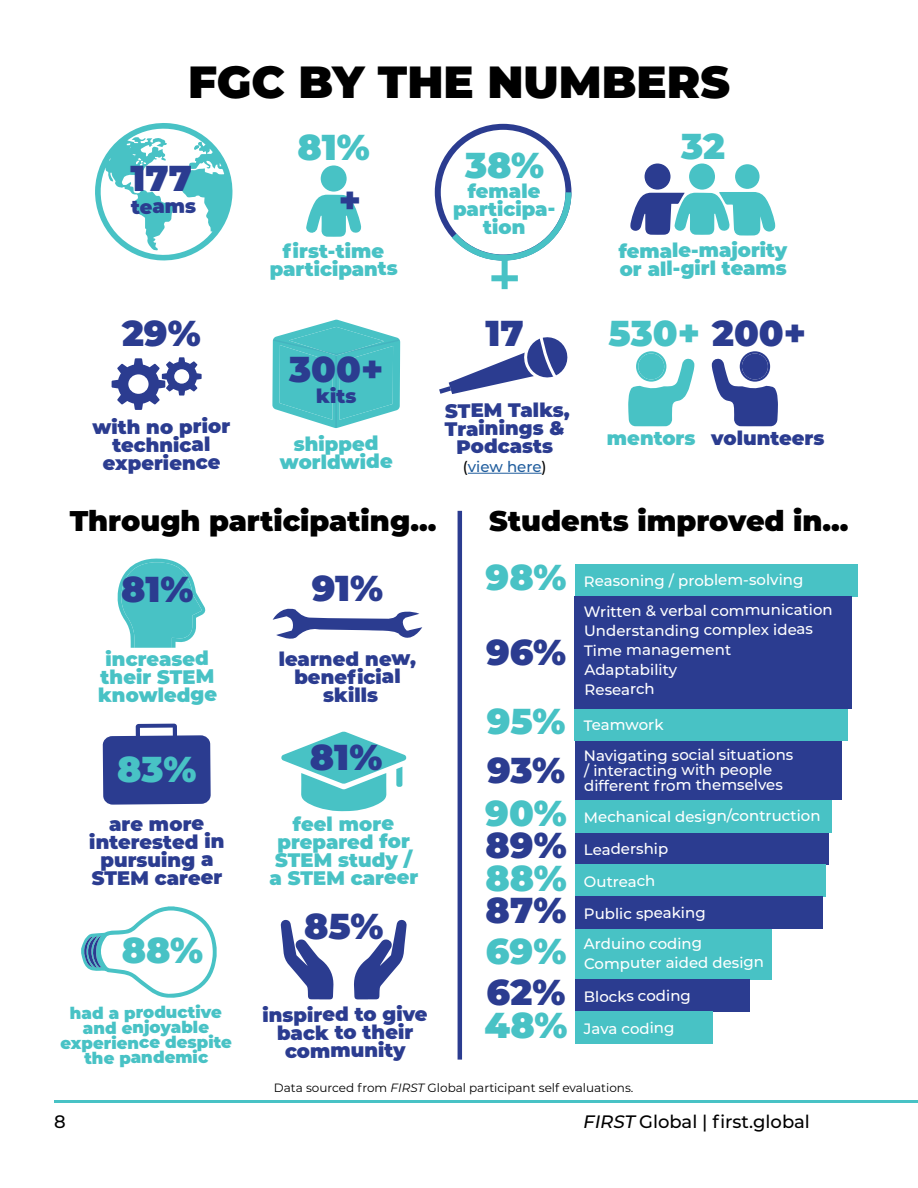
<style>
.page{position:relative;width:918px;height:1188px;background:#fff}
.page>*{position:absolute;margin:0;border:0;box-sizing:border-box;transform-origin:0 0}
.t1{font:900 45px "Montserrat";color:#000}
.t2{font:900 36px "Montserrat";color:#2b3c90}
.t3{font:900 36px/64.3px "Montserrat";color:#48c2c5}
.t4{font:900 28.5px "Montserrat";color:#000}
.t5{font:900 19.5px/18px "Montserrat";letter-spacing:-.01em;color:#2b3c90;text-align:center}
.t6{font:900 19.5px/18px "Montserrat";letter-spacing:-.01em;color:#48c2c5;text-align:center}
.t7{font:500 18px "Montserrat";color:#000}
.t8{font:900 16.5px/15px "Montserrat";color:#48c2c5;text-align:center}
.t9{font:500 15px/19.4px "Montserrat";color:#fff}
.t10{font:500 15px "Montserrat";color:#215e9e}
.t11{font:12px "Montserrat";color:#000}
.s1{color:#000}
.s2{color:#2b3c90}
.s3{color:#48c2c5}
.s4{font-style:italic}
</style>
<div class="page">
<hr style="left:54px;top:1100px;width:864px;height:3px;background:#48c2c5">
<div style="left:575px;top:740px;width:266px;height:60px;background:#2b3c90"></div>
<div style="left:575px;top:929px;width:197px;height:51px;background:#48c2c5"></div>
<div style="left:575px;top:832px;width:253px;height:33px;background:#2b3c90"></div>
<div style="left:575px;top:800px;width:257px;height:32px;background:#48c2c5"></div>
<div style="left:575px;top:865px;width:251px;height:32px;background:#48c2c5"></div>
<div style="left:575px;top:897px;width:247px;height:32px;background:#2b3c90"></div>
<div style="left:575px;top:980px;width:174px;height:32px;background:#2b3c90"></div>
<div style="left:575px;top:1012px;width:137px;height:32px;background:#48c2c5"></div>
<div style="left:575px;top:708px;width:273px;height:32px;background:#48c2c5"></div>
<div style="left:575px;top:564px;width:283px;height:32px;background:#48c2c5"></div>
<div style="left:575px;top:596px;width:277px;height:112px;background:#2b3c90"></div>
<svg style="left:117px;top:558px;width:89px;height:90px"></svg>
<svg style="left:95px;top:123px;width:138px;height:138px"></svg>
<div style="left:736px;top:165px;width:23px;height:23px;background:#48c2c5;border-radius:50%"></div>
<div style="left:735px;top:164px;width:25px;height:25px;border:2px solid #48c2c5;border-radius:50%"></div>
<div style="left:645px;top:163px;width:26px;height:27px;background:#2b3c90;border-radius:50%"></div>
<svg style="left:630px;top:192px;width:146px;height:44px"></svg>
<div style="left:689px;top:163px;width:26px;height:27px;background:#48c2c5;border-radius:50%"></div>
<svg style="left:272px;top:320px;width:129px;height:108px"></svg>
<hr style="left:335px;top:355px;width:2px;height:73px;background:#2b3c90">
<svg style="left:281px;top:920px;width:53px;height:79px"></svg>
<svg style="left:354px;top:920px;width:53px;height:79px"></svg>
<svg style="left:103px;top:724px;width:108px;height:81px;background:#48579f"></svg>
<svg style="left:281px;top:732px;width:126px;height:79px"></svg>
<svg style="left:628px;top:351px;width:66px;height:75px"></svg>
<div style="left:638px;top:354px;width:26px;height:25px;background:#48c2c5;border-radius:50%"></div>
<svg style="left:712px;top:351px;width:66px;height:75px"></svg>
<div style="left:742px;top:354px;width:26px;height:25px;background:#2b3c90;border-radius:50%"></div>
<div style="left:435px;top:124px;width:136px;height:137px;border:6px solid #2b3c90;border-radius:50%"></div>
<div style="left:502px;top:259px;width:6px;height:30px;background:#48c2c5"></div>
<div style="left:491px;top:275px;width:27px;height:6px;background:#48c2c5"></div>
<svg style="left:446px;top:186px;width:126px;height:78px"></svg>
<svg style="left:306px;top:195px;width:56px;height:42px"></svg>
<div style="left:321px;top:165px;width:26px;height:27px;background:#48c2c5;border-radius:50%"></div>
<svg style="left:273px;top:608px;width:149px;height:31px"></svg>
<svg style="left:439px;top:337px;width:129px;height:57px"></svg>
<hr style="left:468px;top:473px;width:74px;height:1px;background:#215e9e">
<svg style="left:81px;top:906px;width:136px;height:92px"></svg>
<hr style="left:458px;top:511px;width:4px;height:549px;background:#2b3c90">
<svg style="left:112px;top:357px;width:90px;height:53px"></svg>
<h1 class="t1" style="left:188px;top:49px;width:543px">FGC BY THE NUMBERS</h1>
<h2 class="t2" style="left:131px;top:151px;width:63px">177</h2>
<h3 class="t5" style="left:131px;top:196px;width:67px">teams</h3>
<h2 class="t2" style="left:122px;top:306px;width:80px">29%</h2>
<h3 class="t5" style="left:92px;top:417px;width:140px">with no prior technical experience</h3>
<h2 class="t3" style="left:297px;top:112px;width:74px">81%</h2>
<h2 class="t2" style="left:339px;top:173px;width:24px">+</h2>
<h3 class="t6" style="left:270px;top:241px;width:130px">first-time participants</h3>
<h2 class="t2" style="left:289px;top:342px;width:96px">300+</h2>
<h3 class="t5" style="left:316px;top:386px;width:42px">kits</h3>
<h3 class="t6" style="left:280px;top:434px;width:115px">shipped worldwide</h3>
<h2 class="t3" style="left:465px;top:131px;width:81px">38%</h2>
<h3 class="t6" style="left:453px;top:181px;width:104px">female participa&shy;tion</h3>
<h2 class="t2" style="left:486px;top:306px;width:40px">17</h2>
<h3 class="t5" style="left:445px;top:400px;width:127px">STEM Talks,<br>Trainings &amp;<br>Podcasts</h3>
<p class="t10" style="left:463px;top:456px;width:85px"><span class="s1">(</span>view here<span class="s1">)</span></p>
<h2 class="t3" style="left:681px;top:112px;width:45px">32</h2>
<h3 class="t6" style="left:619px;top:240px;width:170px;text-align:left">female-majority or all-girl teams</h3>
<h2 class="t3" style="left:609px;top:298px;width:199px">530+ <span class="s2">200+</span></h2>
<h3 class="t5" style="left:607px;top:428px;width:219px"><span class="s3">mentors</span> volunteers</h3>
<h3 class="t4" style="left:70px;top:499px;width:368px">Through participating...</h3>
<h3 class="t4" style="left:489px;top:499px;width:361px">Students improved in...</h3>
<h2 class="t2" style="left:121px;top:562px;width:74px">81%</h2>
<h3 class="t6" style="left:98px;top:649px;width:121px">increased their STEM knowledge</h3>
<h2 class="t2" style="left:312px;top:562px;width:73px">91%</h2>
<h3 class="t5" style="left:279px;top:649px;width:139px">learned new, beneficial skills</h3>
<h2 class="t3" style="left:117px;top:735px;width:81px">83%</h2>
<h2 class="t2" style="left:310px;top:730px;width:74px">81%</h2>
<h3 class="t5" style="left:89px;top:814px;width:137px">are more interested in pursuing a<br>STEM career</h3>
<h3 class="t6" style="left:270px;top:814px;width:151px">feel more prepared for<br>STEM study / a STEM career</h3>
<h2 class="t3" style="left:122px;top:916px;width:83px">88%</h2>
<h2 class="t2" style="left:304px;top:900px;width:81px">85%</h2>
<p class="t8" style="left:60px;top:1005px;width:173px;rotate:-1deg">had a productive and enjoyable experience despite the pandemic</p>
<h3 class="t5" style="left:263px;top:1004px;width:167px">inspired to give back to their community</h3>
<h2 class="t3" style="left:486px;top:543px;width:82px">98%</h2>
<h2 class="t2" style="left:486px;top:626px;width:81px">96%</h2>
<h2 class="t3" style="left:487px;top:687px;width:80px">95%</h2>
<h2 class="t2" style="left:487px;top:744px;width:80px">93%</h2>
<h2 class="t3" style="left:485px;top:779px;width:83px">90%<br>88%</h2>
<h2 class="t2" style="left:486px;top:883px;width:82px">87%</h2>
<h2 class="t2" style="left:486px;top:818px;width:83px">89%</h2>
<h2 class="t3" style="left:486px;top:916px;width:82px">69%</h2>
<h2 class="t2" style="left:487px;top:966px;width:81px">62%</h2>
<h2 class="t3" style="left:485px;top:990px;width:85px">48%</h2>
<p class="t9" style="left:584px;top:572px;width:221px;rotate:-1deg">Reasoning / problem-solving</p>
<p class="t9" style="left:583px;top:602px;width:251px;rotate:-1deg">Written &amp; verbal communication<br>Understanding complex ideas<br>Time management<br>Adaptability<br>Research</p>
<p class="t9" style="left:584px;top:715px;width:81px;rotate:-1deg">Teamwork</p>
<p class="t9" style="left:583px;top:749px;width:211px;line-height:14.9px;rotate:-1deg">Navigating social situations / interacting with people different from themselves</p>
<p class="t9" style="left:584px;top:808px;width:238px;rotate:-1deg">Mechanical design/contruction</p>
<p class="t9" style="left:584px;top:839px;width:86px;rotate:-1deg">Leadership</p>
<p class="t9" style="left:583px;top:865px;width:123px;line-height:32.2px;rotate:-1deg">Outreach<br>Public speaking</p>
<p class="t9" style="left:583px;top:934px;width:182px;line-height:19.8px;rotate:-1deg">Arduino coding<br>Computer aided design</p>
<p class="t9" style="left:583px;top:980px;width:109px;line-height:32.2px;rotate:-1deg">Blocks coding<br>Java coding</p>
<p class="t11" style="left:274px;top:1080px;width:361px">Data sourced from <span class="s4">FIRST</span> Global participant self evaluations.</p>
<p class="t7" style="left:54px;top:1109px;width:13px">8</p>
<p class="t7" style="left:583px;top:1109px;width:229px"><span class="s4">FIRST</span> Global | first.global</p>
</div>
